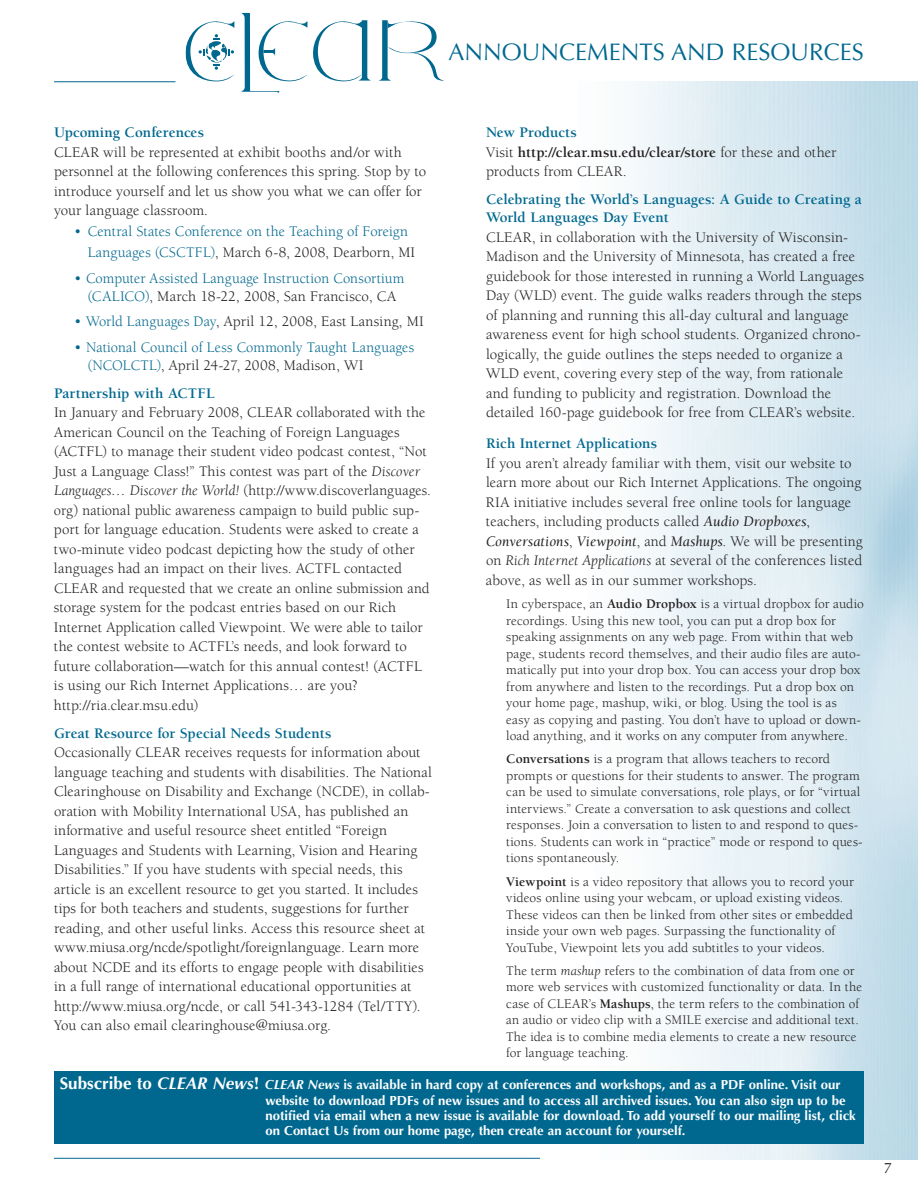
<style>
.page{position:relative;width:918px;height:1188px;background:#fff}
.page>*{position:absolute;margin:0;border:0;box-sizing:border-box;transform-origin:0 0}
.t1{font:24px "Optima LT Std";color:#00688f}
.t2{font:15px/19.5px "Berkeley Std";letter-spacing:.005em;color:#231f20}
.t3{font:15px/18px "Berkeley Std";letter-spacing:.01em;color:#00688f}
.t4{font:700 15px/18px "Berkeley Std";color:#00688f}
.t5{font:15px "Optima LT Std";color:#231f20}
.t6{font:13.5px/16.5px "Berkeley Std";letter-spacing:.005em;color:#231f20}
.t7{font:700 13.2px/15.5px "Optima LT Std";color:#fff}
.s1{color:#231f20}
.s2{color:#00688f}
.s3{font-style:italic}
.s4{font-weight:700;color:#00688f}
.s5{font-weight:700}
.s6{font-size:16.95px}
.s7{font-style:italic;font-size:16.95px}
</style>
<div class="page">
<svg style="left:186px;top:21px;width:49px;height:60px"></svg>
<svg style="left:241px;top:13px;width:203px;height:80px"></svg>
<hr style="left:54px;top:1158px;width:486px;height:1px;background:#00688f">
<hr style="left:54px;top:81px;width:122px;height:1px;background:#00688f">
<div style="left:54px;top:1071px;width:810px;height:73px;background:#00688f"></div>
<h1 class="t1" style="left:449px;top:38px;width:19px">ANNO</h1>
<h1 class="t1" style="left:522px;top:38px;width:35px">UNCEMENTS</h1>
<h1 class="t1" style="left:671px;top:38px;width:19px">AND</h1>
<h1 class="t1" style="left:732px;top:38px;width:15px">RESO</h1>
<h1 class="t1" style="left:790px;top:38px;width:33px">URCES</h1>
<p class="t4" style="left:54px;top:124px;width:152px">Upcoming Conferences</p>
<p class="t2" style="left:54px;top:142px;width:374px">CLEAR will be represented at exhibit booths and/or with personnel at the following conferences this spring. Stop by to introduce yourself and let us show you what we can offer for your language classroom.</p>
<p class="t3" style="left:88px;top:221px;width:329px;line-height:21px;text-indent:-13px">• Central States Conference on the Teaching of Foreign<br>Languages (CSCTFL)<span class="s1">, March 6-8, 2008, Dearborn, MI</span></p>
<p class="t3" style="left:74px;top:269px;width:332px;text-align:center">• Computer Assisted Language Instruction Consortium (CALICO)<span class="s1">, March 18-22, 2008, San Francisco, CA</span></p>
<p class="t2" style="left:74px;top:312px;width:351px"><span class="s2">• World Languages Day</span>, April 12, 2008, East Lansing, MI</p>
<p class="t3" style="left:88px;top:338px;width:328px;text-indent:-14px">• National Council of Less Commonly Taught Languages (NCOLCTL)<span class="s1">, April 24-27, 2008, Madison, WI</span></p>
<p class="t4" style="left:54px;top:384px;width:162px">Partnership with ACTFL</p>
<p class="t2" style="left:54px;top:403px;width:379px">In January and February 2008, CLEAR collaborated with the American Council on the Teaching of Foreign Languages (ACTFL) to manage their student video podcast contest, “Not Just a Language Class!” This contest was part of the <span class="s3">Discover Languages… Discover the World!</span> (http://www.discoverlanguages. org) national public awareness campaign to build public sup&shy;port for language education. Students were asked to create a two-minute video podcast depicting how the study of other languages had an impact on their lives. ACTFL contacted CLEAR and requested that we create an online submission and storage system for the podcast entries based on our Rich Internet Application called Viewpoint. We were able to tailor the contest website to ACTFL’s needs, and look forward to future collaboration—watch for this annual contest! (ACTFL is using our Rich Internet Applications… are you? http://ria.clear.msu.edu)</p>
<p class="t4" style="left:54px;top:724px;width:279px">Great Resource for Special Needs Students</p>
<p class="t2" style="left:54px;top:743px;width:379px">Occasionally CLEAR receives requests for information about language teaching and students with disabilities. The National Clearinghouse on Disability and Exchange (NCDE), in collab&shy;oration with Mobility International USA, has published an informative and useful resource sheet entitled “Foreign Languages and Students with Learning, Vision and Hearing Disabilities.” If you have students with special needs, this article is an excellent resource to get you started. It includes tips for both teachers and students, suggestions for further reading, and other useful links. Access this resource sheet at www.miusa.org/ncde/spotlight/foreignlanguage. Learn more about NCDE and its efforts to engage people with disabilities in a full range of international educational opportunities at http://www.miusa.org/ncde, or call 541-343-1284 (Tel/TTY).<br>You can also email clearinghouse@miusa.org.</p>
<p class="t2" style="left:486px;top:123px;width:352px"><span class="s4">New Products<br></span>Visit <span class="s5">http://clear.msu.edu/clear/store</span> for these and other products from CLEAR.</p>
<p class="t4" style="left:486px;top:191px;width:377px">Celebrating the World’s Languages: A Guide to Creating a<br>World Languages Day Event</p>
<p class="t2" style="left:486px;top:228px;width:379px">CLEAR, in collaboration with the University of Wisconsin-Madison and the University of Minnesota, has created a free guidebook for those interested in running a World Languages Day (WLD) event. The guide walks readers through the steps of planning and running this all-day cultural and language awareness event for high school students. Organized chrono&shy;logically, the guide outlines the steps needed to organize a WLD event, covering every step of the way, from rationale and funding to publicity and registration. Download the detailed 160-page guidebook for free from CLEAR’s website.</p>
<p class="t4" style="left:486px;top:435px;width:173px">Rich Internet Applications</p>
<p class="t2" style="left:486px;top:454px;width:378px">If you aren’t already familiar with them, visit our website to learn more about our Rich Internet Applications. The ongoing RIA initiative includes several free online tools for language teachers, including products called <span class="s3">Audio Dropboxes</span>, <span class="s3">Conversations</span>, <span class="s3">Viewpoint</span>, and <span class="s3">Mashups</span>. We will be presenting on <span class="s3">Rich Internet Applications</span> at several of the conferences listed above, as well as in our summer workshops.</p>
<p class="t6" style="left:506px;top:596px;width:359px">In cyberspace, an <span class="s5">Audio Dropbox</span> is a virtual dropbox for audio recordings. Using this new tool, you can put a drop box for speaking assignments on any web page. From within that web page, students record themselves, and their audio files are auto&shy;matically put into your drop box. You can access your drop box from anywhere and listen to the recordings. Put a drop box on your home page, mashup, wiki, or blog. Using the tool is as<br>easy as copying and pasting. You don’t have to upload or down&shy;load anything, and it works on any computer from anywhere.</p>
<p class="t6" style="left:506px;top:751px;width:358px"><span class="s5">Conversations</span> is a program that allows teachers to record prompts or questions for their students to answer. The program can be used to simulate conversations, role plays, or for “virtual interviews.” Create a conversation to ask questions and collect responses. Join a conversation to listen to and respond to ques&shy;tions. Students can work in “practice” mode or respond to ques&shy;tions spontaneously.</p>
<p class="t6" style="left:506px;top:873px;width:349px"><span class="s5">Viewpoint</span> is a video repository that allows you to record your videos online using your webcam, or upload existing videos.<br>These videos can then be linked from other sites or embedded inside your own web pages. Surpassing the functionality of YouTube, Viewpoint lets you add subtitles to your videos.</p>
<p class="t6" style="left:506px;top:963px;width:358px">The term <span class="s3">mashup</span> refers to the combination of data from one or more web services with customized functionality or data. In the case of CLEAR’s <span class="s5">Mashups</span>, the term refers to the combination of an audio or video clip with a SMILE exercise and additional text.<br>The idea is to combine media elements to create a new resource for language teaching.</p>
<p class="t7" style="left:266px;top:1077px;width:592px;text-indent:-206px"><span class="s6">Subscribe to</span> <span class="s7">CLEAR News</span><span class="s6">!</span> <span class="s3">CLEAR News</span> is available in hard copy at conferences and workshops, and as a PDF online. Visit our website to download PDFs of new issues and to access all archived issues. You can also sign up to be notified via email when a new issue is available for download. To add yourself to our mailing list, click on Contact Us from our home page, then create an account for yourself.</p>
<p class="t5" style="left:884px;top:1160px;width:10px">7</p>
</div>
